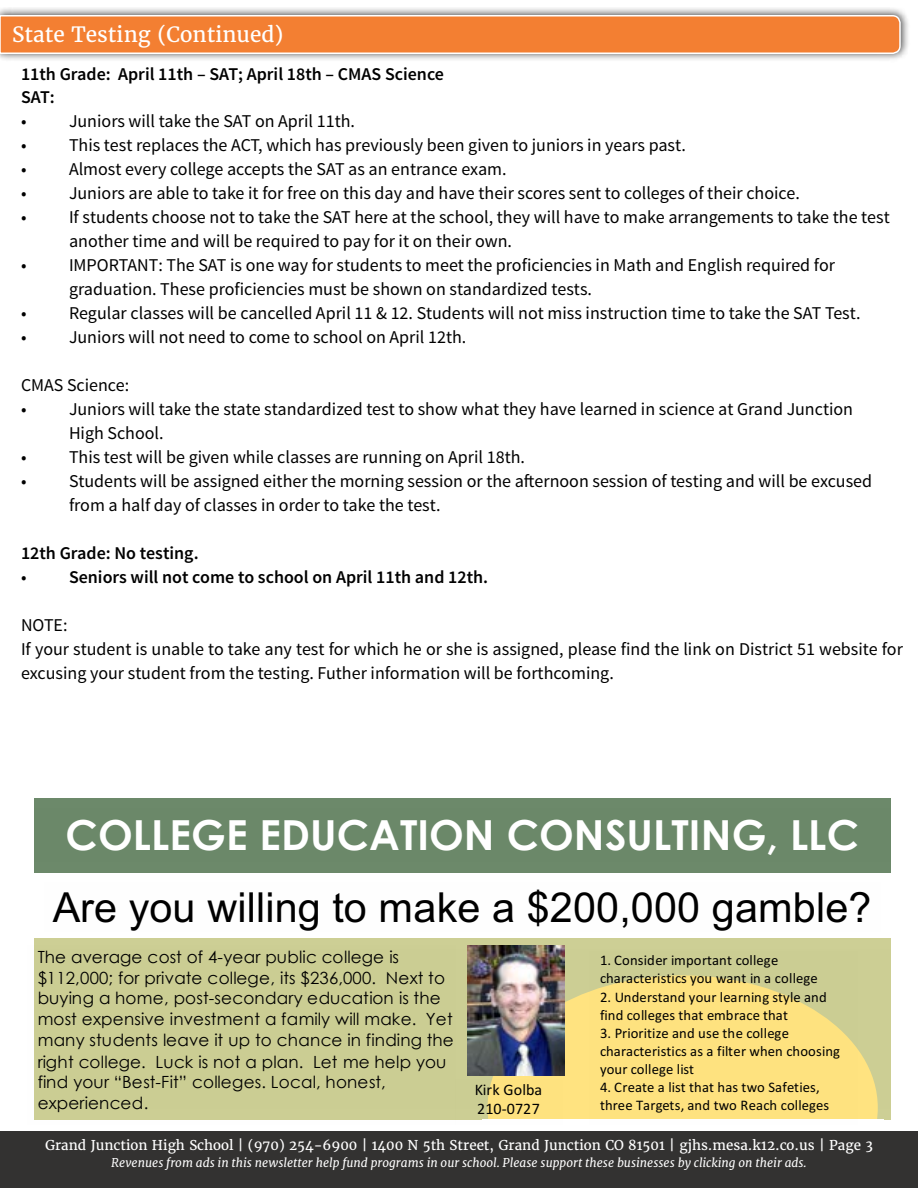
<style>
.page{position:relative;width:918px;height:1188px;background:#fff}
.page>*{position:absolute;margin:0;border:0;box-sizing:border-box;transform-origin:0 0}
.t1{font:41.4px "Arial";letter-spacing:.005em;color:#000}
.t2{font:700 41.4px "Century Gothic";letter-spacing:.005em;color:#fff}
.t3{font:21px "Merriweather";color:#fff}
.t4{font:18px/24px "Source Sans Pro";color:#000}
.t5{font:600 18px/24px "Source Sans Pro";color:#000}
.t6{font:16.8px/20.9px "Century Gothic";letter-spacing:.01em;color:#000}
.t7{font:16.05px/19.6px "Calibri";letter-spacing:.005em;color:#000}
.t8{font:14.7px/18.1px "Calibri";letter-spacing:.01em;color:#000}
.t9{font:13.5px "Merriweather";color:#fff}
.t10{font:italic 12px "Merriweather";color:#fff}
.s1{font-weight:400}
</style>
<div class="page">
<div style="left:0;top:1131px;width:918px;height:57px;background:#333231"></div>
<div style="left:34px;top:798px;width:857px;height:74px;background:#6c896a"></div>
<div style="left:34px;top:938px;width:857px;height:181px;background:#cdcf95"></div>
<svg style="left:488px;top:975px;width:390px;height:144px;fill:#ffe380"></svg>
<img style="left:468px;top:945px;width:96px;height:130px">
<img style="left:589px;top:975px;width:268px;height:144px">
<img style="left:455px;top:1079px;width:108px;height:41px">
<div style="left:0;top:7px;width:911px;height:55px;background:#000;opacity:.75"></div>
<svg style="left:0;top:14px;width:902px;height:41px"></svg>
<p class="t3" style="left:12px;top:22px;width:273px">State Testing (Continued)</p>
<p class="t5" style="left:21px;top:62px;width:425px">11th Grade: April 11th – SAT; April 18th – CMAS Science<br>SAT:</p>
<p class="t4" style="left:21px;top:110px;width:336px">• Juniors will take the SAT on April 11th.</p>
<p class="t4" style="left:21px;top:134px;width:667px">• This test replaces the ACT, which has previously been given to juniors in years past.</p>
<p class="t4" style="left:21px;top:158px;width:487px">• Almost every college accepts the SAT as an entrance exam.</p>
<p class="t4" style="left:21px;top:182px;width:780px">• Juniors are able to take it for free on this day and have their scores sent to colleges of their choice.</p>
<p class="t4" style="left:69px;top:206px;width:822px;text-indent:-48px">• If students choose not to take the SAT here at the school, they will have to make arrangements to take the test another time and will be required to pay for it on their own.</p>
<p class="t4" style="left:69px;top:254px;width:768px;text-indent:-48px">• IMPORTANT: The SAT is one way for students to meet the proficiencies in Math and English required for graduation. These proficiencies must be shown on standardized tests.</p>
<p class="t4" style="left:21px;top:302px;width:841px">• Regular classes will be cancelled April 11 &amp; 12. Students will not miss instruction time to take the SAT Test.</p>
<p class="t4" style="left:21px;top:326px;width:447px">• Juniors will not need to come to school on April 12th.</p>
<p class="t4" style="left:21px;top:374px;width:110px">CMAS Science:</p>
<p class="t4" style="left:69px;top:398px;width:786px;text-indent:-48px">• Juniors will take the state standardized test to show what they have learned in science at Grand Junction<br>High School.</p>
<p class="t4" style="left:21px;top:446px;width:506px">• This test will be given while classes are running on April 18th.</p>
<p class="t4" style="left:69px;top:470px;width:805px;text-indent:-48px">• Students will be assigned either the morning session or the afternoon session of testing and will be excused from a half day of classes in order to take the test.</p>
<p class="t5" style="left:21px;top:542px;width:179px">12th Grade: No testing.</p>
<p class="t5" style="left:21px;top:566px;width:469px"><span class="s1">•</span> Seniors will not come to school on April 11th and 12th.</p>
<p class="t4" style="left:21px;top:614px;width:883px">NOTE:<br>If your student is unable to take any test for which he or she is assigned, please find the link on District 51 website for excusing your student from the testing. Futher information will be forthcoming.</p>
<h1 class="t2" style="left:66px;top:804px;width:795px">COLLEGE EDUCATION CONSULTING, LLC</h1>
<h1 class="t1" style="left:53px;top:878px;width:820px">Are you willing to make a $200,000 gamble?</h1>
<p class="t6" style="left:38px;top:946px;width:418px">The average cost of 4-year public college is $112,000; for private college, its $236,000. Next to buying a home, post-secondary education is the most expensive investment a family will make. Yet many students leave it up to chance in finding the right college. Luck is not a plan. Let me help you find your “Best-Fit” colleges. Local, honest, experienced.</p>
<p class="t8" style="left:600px;top:951px;width:219px">1. Consider important college characteristics you want in a college</p>
<p class="t8" style="left:600px;top:987px;width:228px">2. Understand your learning style and find colleges that embrace that</p>
<p class="t8" style="left:600px;top:1024px;width:242px">3. Prioritize and use the college characteristics as a filter when choosing your college list</p>
<p class="t8" style="left:600px;top:1078px;width:231px">4. Create a list that has two Safeties, three Targets, and two Reach colleges</p>
<p class="t7" style="left:475px;top:1079px;width:69px">Kirk Golba<br>210-0727</p>
<p class="t9" style="left:45px;top:1137px;width:829px">Grand Junction High School | (970) 254-6900 | 1400 N 5th Street, Grand Junction CO 81501 | gjhs.mesa.k12.co.us | Page 3</p>
<p class="t10" style="left:111px;top:1155px;width:697px">Revenues from ads in this newsletter help fund programs in our school. Please support these businesses by clicking on their ads.</p>
</div>
